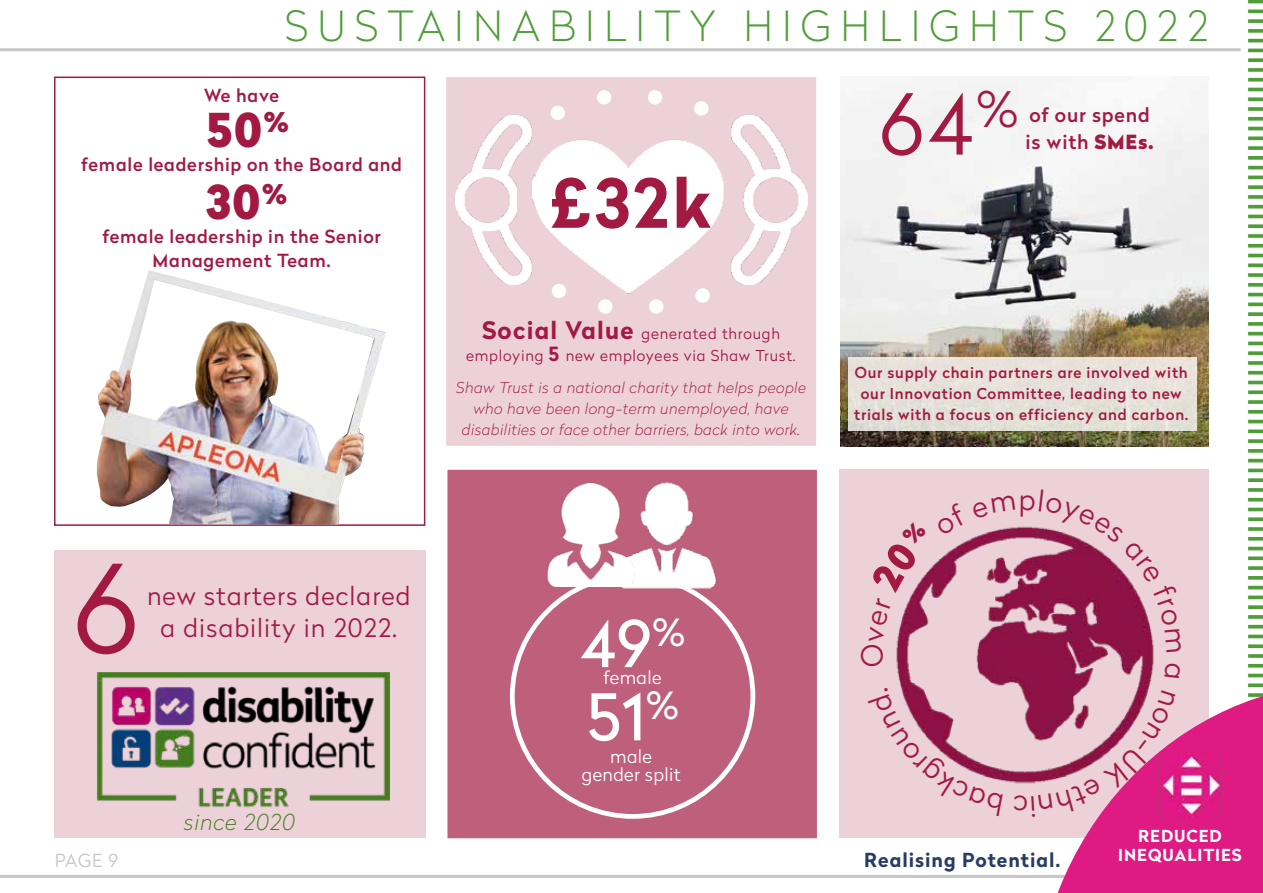
<style>
.page{position:relative;width:1263px;height:893px;background:#fff}
.page>*{position:absolute;margin:0;border:0;box-sizing:border-box;transform-origin:0 0}
.t1{font:300 121.2px "Radikal";color:#a21a42}
.t2{font:300 83.55px "Radikal";color:#a21a42}
.t3{font:700 67.2px "Radikal";color:#a21a42}
.t4{font:64.05px/73.2px "Radikal";color:#fff}
.t5{font:900 46.5px "Radikal";color:#a21a42}
.t6{font:100 41.55px "Radikal";letter-spacing:.22em;color:#4f9d38}
.t7{font:300 25.2px/31.8px "Radikal";letter-spacing:.04em;color:#a21a42;text-align:center}
.t8{font:italic 100 21.9px "Radikal";letter-spacing:.04em;color:#457c1f}
.t9{font:500 19.5px/27px "Radikal";letter-spacing:.04em;color:#a21a42}
.t10{font:700 19.35px "Radikal";letter-spacing:.05em;color:#263c65}
.t11{font:500 18px/24px "Radikal";letter-spacing:.04em;color:#a21a42;text-align:center}
.t12{font:300 18px/18px "Radikal";letter-spacing:.02em;color:#fff;text-align:center}
.t13{font:300 18px "Radikal";color:#c6c6c6}
.t14{font:700 16.5px "Radikal";letter-spacing:.06em;color:#fff}
.t15{font:italic 100 15px/21px "Radikal";letter-spacing:.03em;color:#a21a42;text-align:center}
.t16{font:500 15px/21px "Radikal";letter-spacing:.05em;color:#a21a42;text-align:center}
.t17{font:300 15px/22.5px "Radikal";letter-spacing:.05em;color:#a21a42;text-align:center}
.s1{font-weight:700;font-size:24px}
.s2{font-weight:700;font-size:19.5px}
.s3{font-weight:900}
</style>
<div class="page">
<hr style="left:0;top:48px;width:1241px;height:3px;background:#c6c6c6">
<hr style="left:1248px;top:674px;width:15px;height:3px;background:#4f9d38">
<svg style="left:1248px;top:664px;width:15px;height:4px"></svg>
<svg style="left:1248px;top:654px;width:15px;height:4px"></svg>
<svg style="left:1248px;top:644px;width:15px;height:4px"></svg>
<hr style="left:1248px;top:635px;width:15px;height:3px;background:#4f9d38">
<hr style="left:1248px;top:625px;width:15px;height:3px;background:#4f9d38">
<svg style="left:1248px;top:615px;width:15px;height:4px"></svg>
<svg style="left:1248px;top:605px;width:15px;height:4px"></svg>
<hr style="left:1248px;top:596px;width:15px;height:3px;background:#4f9d38">
<hr style="left:1248px;top:586px;width:15px;height:3px;background:#4f9d38">
<svg style="left:1248px;top:576px;width:15px;height:4px"></svg>
<svg style="left:1248px;top:566px;width:15px;height:4px"></svg>
<svg style="left:1248px;top:556px;width:15px;height:4px"></svg>
<hr style="left:1248px;top:547px;width:15px;height:3px;background:#4f9d38">
<svg style="left:1248px;top:537px;width:15px;height:4px"></svg>
<svg style="left:1248px;top:527px;width:15px;height:4px"></svg>
<svg style="left:1248px;top:517px;width:15px;height:4px"></svg>
<hr style="left:1248px;top:508px;width:15px;height:3px;background:#4f9d38">
<hr style="left:1248px;top:498px;width:15px;height:3px;background:#4f9d38">
<svg style="left:1248px;top:488px;width:15px;height:4px"></svg>
<svg style="left:1248px;top:478px;width:15px;height:4px"></svg>
<hr style="left:1248px;top:469px;width:15px;height:3px;background:#4f9d38">
<hr style="left:1248px;top:459px;width:15px;height:3px;background:#4f9d38">
<svg style="left:1248px;top:449px;width:15px;height:4px"></svg>
<svg style="left:1248px;top:439px;width:15px;height:4px"></svg>
<svg style="left:1248px;top:429px;width:15px;height:4px"></svg>
<hr style="left:1248px;top:420px;width:15px;height:3px;background:#4f9d38">
<svg style="left:1248px;top:410px;width:15px;height:4px"></svg>
<svg style="left:1248px;top:400px;width:15px;height:4px"></svg>
<svg style="left:1248px;top:390px;width:15px;height:4px"></svg>
<hr style="left:1248px;top:381px;width:15px;height:3px;background:#4f9d38">
<svg style="left:1248px;top:371px;width:15px;height:4px"></svg>
<svg style="left:1248px;top:361px;width:15px;height:4px"></svg>
<svg style="left:1248px;top:351px;width:15px;height:4px"></svg>
<hr style="left:1248px;top:342px;width:15px;height:3px;background:#4f9d38">
<hr style="left:1248px;top:332px;width:15px;height:3px;background:#4f9d38">
<svg style="left:1248px;top:322px;width:15px;height:4px"></svg>
<svg style="left:1248px;top:312px;width:15px;height:4px"></svg>
<hr style="left:1248px;top:303px;width:15px;height:3px;background:#4f9d38">
<hr style="left:1248px;top:293px;width:15px;height:3px;background:#4f9d38">
<svg style="left:1248px;top:283px;width:15px;height:4px"></svg>
<svg style="left:1248px;top:273px;width:15px;height:4px"></svg>
<svg style="left:1248px;top:263px;width:15px;height:4px"></svg>
<hr style="left:1248px;top:254px;width:15px;height:3px;background:#4f9d38">
<svg style="left:1248px;top:244px;width:15px;height:4px"></svg>
<svg style="left:1248px;top:234px;width:15px;height:4px"></svg>
<svg style="left:1248px;top:224px;width:15px;height:4px"></svg>
<hr style="left:1248px;top:215px;width:15px;height:3px;background:#4f9d38">
<hr style="left:1248px;top:205px;width:15px;height:3px;background:#4f9d38">
<svg style="left:1248px;top:195px;width:15px;height:4px"></svg>
<svg style="left:1248px;top:185px;width:15px;height:4px"></svg>
<hr style="left:1248px;top:176px;width:15px;height:3px;background:#4f9d38">
<hr style="left:1248px;top:166px;width:15px;height:3px;background:#4f9d38">
<svg style="left:1248px;top:156px;width:15px;height:4px"></svg>
<svg style="left:1248px;top:146px;width:15px;height:4px"></svg>
<svg style="left:1248px;top:136px;width:15px;height:4px"></svg>
<hr style="left:1248px;top:127px;width:15px;height:3px;background:#4f9d38">
<svg style="left:1248px;top:117px;width:15px;height:4px"></svg>
<svg style="left:1248px;top:107px;width:15px;height:4px"></svg>
<svg style="left:1248px;top:97px;width:15px;height:4px"></svg>
<hr style="left:1248px;top:88px;width:15px;height:3px;background:#4f9d38">
<svg style="left:1248px;top:78px;width:15px;height:4px"></svg>
<svg style="left:1248px;top:68px;width:15px;height:4px"></svg>
<svg style="left:1248px;top:58px;width:15px;height:4px"></svg>
<hr style="left:1248px;top:49px;width:15px;height:3px;background:#4f9d38">
<hr style="left:1248px;top:39px;width:15px;height:3px;background:#4f9d38">
<svg style="left:1248px;top:29px;width:15px;height:4px"></svg>
<svg style="left:1248px;top:19px;width:15px;height:4px"></svg>
<hr style="left:1248px;top:10px;width:15px;height:3px;background:#4f9d38">
<hr style="left:1248px;top:0;width:15px;height:3px;background:#4f9d38">
<div style="left:839px;top:469px;width:369px;height:369px;background:#ecd1d9"></div>
<hr style="left:0;top:875px;width:1242px;height:3px;background:#c6c6c6">
<div style="left:54px;top:77px;width:371px;height:449px;border:2px solid #a21a42"></div>
<img style="left:97px;top:270px;width:288px;height:254px">
<div style="left:54px;top:550px;width:371px;height:288px;background:#ecd1d9"></div>
<img style="left:97px;top:672px;width:292px;height:136px">
<div style="left:447px;top:469px;width:371px;height:370px;background:#be5f7b;border:1px solid #fff"></div>
<img style="left:620px;top:482px;width:97px;height:115px">
<img style="left:547px;top:483px;width:95px;height:104px">
<img style="left:896px;top:526px;width:258px;height:257px">
<svg style="left:1034px;top:683px;width:229px;height:210px;fill:#df1a83"></svg>
<img style="left:1158px;top:753px;width:62px;height:65px">
<div style="left:445px;top:77px;width:372px;height:369px;background:#ecd1d9;border:1px solid #fff"></div>
<img style="left:455px;top:114px;width:70px;height:171px">
<img style="left:525px;top:111px;width:199px;height:202px">
<img style="left:730px;top:114px;width:78px;height:171px">
<div style="left:517px;top:169px;width:14px;height:46px;background:#ecd1d9"></div>
<div style="left:728px;top:165px;width:14px;height:47px;background:#ecd1d9"></div>
<div style="left:551px;top:106px;width:14px;height:14px;background:#fff;border-radius:50%"></div>
<div style="left:597px;top:90px;width:14px;height:15px;background:#fff;border-radius:50%"></div>
<div style="left:648px;top:90px;width:14px;height:15px;background:#fff;border-radius:50%"></div>
<div style="left:694px;top:101px;width:15px;height:15px;background:#fff;border-radius:50%"></div>
<div style="left:552px;top:284px;width:14px;height:14px;background:#fff;border-radius:50%"></div>
<div style="left:598px;top:299px;width:14px;height:15px;background:#fff;border-radius:50%"></div>
<div style="left:649px;top:299px;width:14px;height:15px;background:#fff;border-radius:50%"></div>
<div style="left:695px;top:288px;width:15px;height:15px;background:#fff;border-radius:50%"></div>
<img style="left:840px;top:81px;width:368px;height:365px">
<div style="left:849px;top:357px;width:348px;height:74px;background:#e5e2d9"></div>
<svg style="left:896px;top:526px;width:31px;height:141px"></svg>
<svg style="left:936px;top:526px;width:79px;height:10px"></svg>
<svg style="left:1021px;top:526px;width:133px;height:126px"></svg>
<svg style="left:1013px;top:690px;width:163px;height:126px"></svg>
<svg style="left:896px;top:687px;width:107px;height:96px"></svg>
<h3 class="t6" style="left:285px;top:-3px;width:925px">SUSTAINABILITY HIGHLIGHTS 2022</h3>
<p class="t11" style="left:204px;top:83px;width:76px">We have</p>
<h3 class="t5" style="left:206px;top:96px;width:84px">50<sup>%</sup></h3>
<p class="t11" style="left:81px;top:152px;width:322px">female leadership on the Board and</p>
<h3 class="t5" style="left:206px;top:168px;width:82px">30<sup>%</sup></h3>
<p class="t11" style="left:102px;top:224px;width:280px">female leadership in the Senior<br>Management Team.</p>
<h3 class="t3" style="left:551px;top:154px;width:162px">£32k</h3>
<p class="t17" style="left:466px;top:322px;width:331px"><span class="s1">Social Value</span> generated through employing <span class="s2">5</span> new employees via Shaw Trust.</p>
<p class="t15" style="left:456px;top:376px;width:351px">Shaw Trust is a national charity that helps people who have been long-term unemployed, have disabilities or face other barriers, back into work.</p>
<h2 class="t2" style="left:879px;top:66px;width:141px">64<sup>%</sup></h2>
<h3 class="t9" style="left:1026px;top:101px;width:130px">of our spend is with <span class="s3">SMEs.</span></h3>
<p class="t16" style="left:854px;top:362px;width:336px">Our supply chain partners are involved with our Innovation Committee, leading to new trials with a focus on efficiency and carbon.</p>
<h1 class="t1" style="left:73px;top:524px;width:67px">6</h1>
<h3 class="t7" style="left:147px;top:579px;width:265px">new starters declared a disability in 2022.</h3>
<p class="t13" style="left:55px;top:848px;width:65px">PAGE 9</p>
<h3 class="t8" style="left:184px;top:807px;width:112px">since 2020</h3>
<h3 class="t4" style="left:580px;top:606px;width:106px">49<sup>%<br></sup>51<sup>%</sup></h3>
<p class="t12" style="left:603px;top:668px;width:60px">female</p>
<p class="t12" style="left:582px;top:746px;width:100px">male gender split</p>
<p class="t14" style="left:1138px;top:824px;width:85px">REDUCED</p>
<p class="t10" style="left:864px;top:846px;width:198px">Realising Potential.</p>
<p class="t14" style="left:1118px;top:843px;width:125px">INEQUALITIES</p>
</div>
